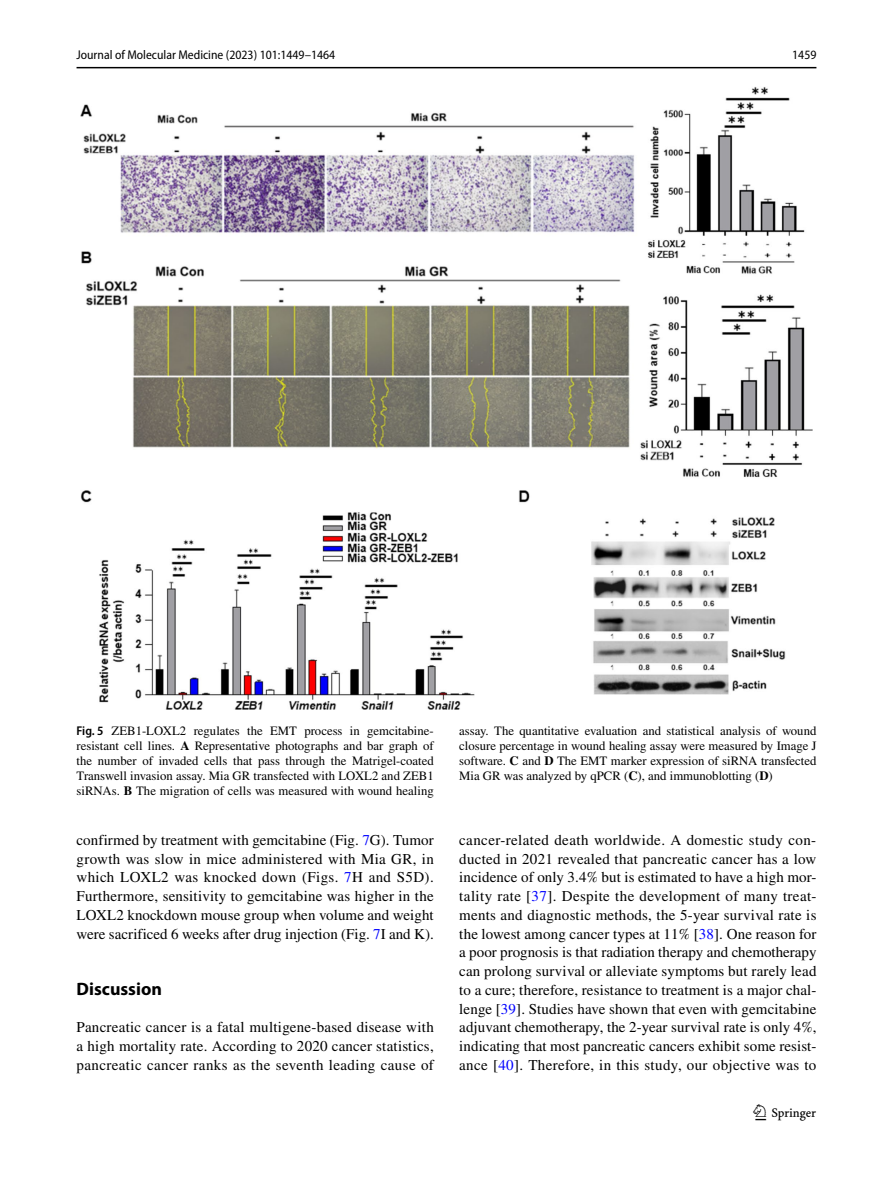
<style>
.page{position:relative;width:893px;height:1187px;background:#fff}
.page>*{position:absolute;margin:0;border:0;box-sizing:border-box;transform-origin:0 0}
.t1{font:22.5px "Springnew Regular 3";color:#000}
.t2{font:700 18px "Myriad Pro";color:#000}
.t3{font:15px/18.8px "STIX";letter-spacing:.025em;color:#000;text-align:justify}
.t4{font:12.75px/15px "STIX";color:#000;text-align:justify}
.t5{font:semi-condensed 12.75px "Myriad Pro";color:#000}
.s1{font-family:"Myriad Pro";font-weight:600;font-stretch:semi-condensed}
.s2{font-weight:700}
.s3{color:#00f}
</style>
<div class="page">
<hr style="left:77px;top:67px;width:739px;height:1px;background:#000">
<img style="left:80px;top:87px;width:732px;height:622px">
<p class="t5" style="left:77px;top:48px;width:260px">Journal of Molecular Medicine (2023) 101:1449–1464</p>
<p class="t5" style="left:792px;top:48px;width:26px">1459</p>
<p class="t4" style="left:77px;top:724px;width:359px"><span class="s1">Fig. 5</span> ZEB1-LOXL2 regulates the EMT process in gemcitabine&shy;resistant cell lines. <span class="s2">A</span> Representative photographs and bar graph of the number of invaded cells that pass through the Matrigel-coated Transwell invasion assay. Mia GR transfected with LOXL2 and ZEB1 siRNAs. <span class="s2">B</span> The migration of cells was measured with wound healing</p>
<p class="t4" style="left:459px;top:724px;width:359px">assay. The quantitative evaluation and statistical analysis of wound closure percentage in wound healing assay were measured by Image J software. <span class="s2">C</span> and <span class="s2">D</span> The EMT marker expression of siRNA transfected Mia GR was analyzed by qPCR (<span class="s2">C</span>), and immunoblotting (<span class="s2">D</span>)</p>
<p class="t3" style="left:77px;top:831px;width:359px">confirmed by treatment with gemcitabine (Fig. <span class="s3">7</span>G). Tumor growth was slow in mice administered with Mia GR, in which LOXL2 was knocked down (Figs. <span class="s3">7</span>H and S5D).<br>Furthermore, sensitivity to gemcitabine was higher in the LOXL2 knockdown mouse group when volume and weight were sacrificed 6 weeks after drug injection (Fig. <span class="s3">7</span>I and K).</p>
<p class="t2" style="left:77px;top:977px;width:87px">Discussion</p>
<p class="t3" style="left:77px;top:1018px;width:359px">Pancreatic cancer is a fatal multigene-based disease with a high mortality rate. According to 2020 cancer statistics, pancreatic cancer ranks as the seventh leading cause of</p>
<p class="t3" style="left:459px;top:831px;width:359px">cancer-related death worldwide. A domestic study con&shy;ducted in 2021 revealed that pancreatic cancer has a low incidence of only 3.4% but is estimated to have a high mor&shy;tality rate [<span class="s3">37</span>]. Despite the development of many treat&shy;ments and diagnostic methods, the 5-year survival rate is the lowest among cancer types at 11% [<span class="s3">38</span>]. One reason for a poor prognosis is that radiation therapy and chemotherapy can prolong survival or alleviate symptoms but rarely lead to a cure; therefore, resistance to treatment is a major chal&shy;lenge [<span class="s3">39</span>]. Studies have shown that even with gemcitabine adjuvant chemotherapy, the 2-year survival rate is only 4%, indicating that most pancreatic cancers exhibit some resist&shy;ance [<span class="s3">40</span>]. Therefore, in this study, our objective was to</p>
<h1 class="t1" style="left:755px;top:1104px;width:62px">1 3</h1>
</div>
